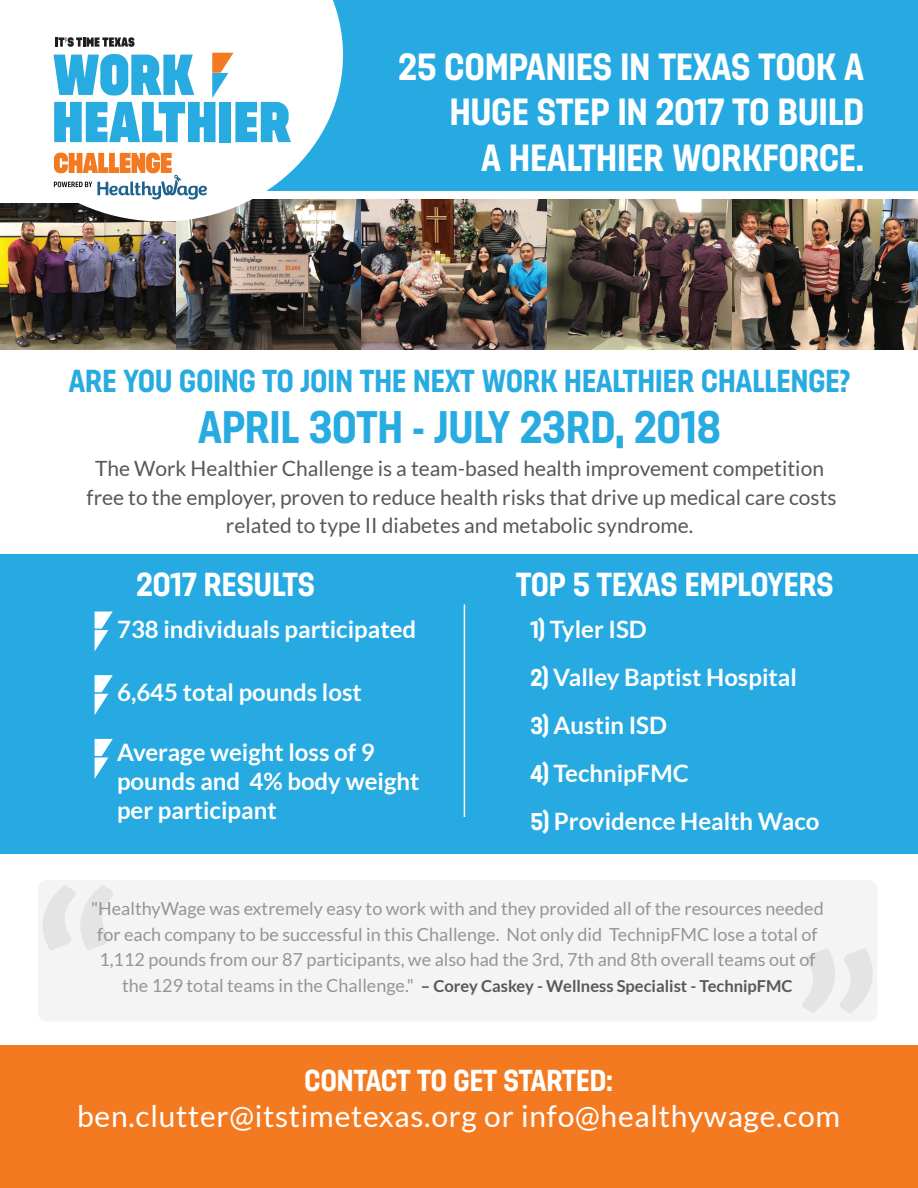
<style>
.page{position:relative;width:918px;height:1188px;background:#fff}
.page>*{position:absolute;margin:0;border:0;box-sizing:border-box;transform-origin:0 0}
.t1{font:700 45.15px "Dezen Pro";letter-spacing:.025em;color:#28abe1}
.t2{font:700 37.5px/45.3px "Dezen Pro";letter-spacing:.025em;color:#fff;text-align:right}
.t3{font:700 33px "Dezen Pro";letter-spacing:.025em;color:#fff}
.t4{font:700 31.5px "Dezen Pro";letter-spacing:.025em;color:#28abe1}
.t5{font:30px "Lato";letter-spacing:.025em;color:#fff}
.t6{font:700 30px "Dezen Pro";letter-spacing:.02em;color:#fff}
.t7{font:700 24px/28.8px "Lato";color:#fff}
.t8{font:21px/28.5px "Lato";color:#57585a;text-align:center}
.t9{font:18px/25.5px "Lato";color:#939598;text-align:center}
.t10{font:700 16.5px "Lato";color:#57585a}
.s1{font-size:38.1px}
.s2{font-family:"Dezen Pro"}
.s3{font-weight:400;font-size:18px;color:#939598}
</style>
<div class="page">
<img style="left:0;top:199px;width:918px;height:150px">
<div style="left:0;top:555px;width:918px;height:299px;background:#26aae1"></div>
<div style="left:0;top:1046px;width:918px;height:142px;background:#f47a21"></div>
<div style="left:0;top:0;width:918px;height:191px;background:#26aae1"></div>
<svg style="left:0;top:0;width:343px;height:221px;fill:#fff"></svg>
<svg style="left:53px;top:53px;width:238px;height:89px"></svg>
<svg style="left:55px;top:37px;width:79px;height:10px"></svg>
<svg style="left:54px;top:153px;width:153px;height:47px;background:#e0c9b7"></svg>
<div style="left:38px;top:880px;width:839px;height:142px;background:#f4f4f4;border-radius:9px"></div>
<svg style="left:43px;top:885px;width:70px;height:65px"></svg>
<svg style="left:803px;top:948px;width:70px;height:65px"></svg>
<svg style="left:95px;top:675px;width:18px;height:40px"></svg>
<svg style="left:95px;top:612px;width:18px;height:39px"></svg>
<svg style="left:95px;top:739px;width:18px;height:39px"></svg>
<hr style="left:464px;top:604px;width:1px;height:213px;background:#fff">
<h2 class="t2" style="left:399px;top:44px;width:466px">25 COMPANIES IN TEXAS TOOK A<br>HUGE STEP IN 2017 TO BUILD<br>A HEALTHIER WORKFORCE<span class="s1">.</span></h2>
<h3 class="t4" style="left:69px;top:363px;width:782px">ARE YOU GOING TO JOIN THE NEXT WORK HEALTHIER CHALLENGE?</h3>
<h1 class="t1" style="left:199px;top:402px;width:523px">APRIL 30TH - JULY 23RD, 2018</h1>
<p class="t8" style="left:87px;top:454px;width:752px">The Work Healthier Challenge is a team-based health improvement competition free to the employer, proven to reduce health risks that drive up medical care costs related to type II diabetes and metabolic syndrome.</p>
<h3 class="t3" style="left:137px;top:566px;width:179px">2017 RESULTS</h3>
<h3 class="t3" style="left:516px;top:566px;width:318px">TOP 5 TEXAS EMPLOYERS</h3>
<h3 class="t7" style="left:117px;top:615px;width:301px">738 individuals participated</h3>
<h3 class="t7" style="left:531px;top:614px;width:117px"><span class="s2">1)</span> Tyler ISD</h3>
<h3 class="t7" style="left:531px;top:662px;width:267px"><span class="s2">2)</span> Valley Baptist Hospital</h3>
<h3 class="t7" style="left:531px;top:710px;width:138px"><span class="s2">3)</span> Austin ISD</h3>
<h3 class="t7" style="left:531px;top:758px;width:159px"><span class="s2">4)</span> TechnipFMC</h3>
<h3 class="t7" style="left:531px;top:806px;width:290px"><span class="s2">5)</span> Providence Health Waco</h3>
<h3 class="t7" style="left:117px;top:678px;width:246px">6,645 total pounds lost</h3>
<h3 class="t7" style="left:117px;top:738px;width:304px">Average weight loss of 9 pounds and 4% body weight per participant</h3>
<p class="t9" style="left:91px;top:896px;width:734px">"HealthyWage was extremely easy to work with and they provided all of the resources needed for each company to be successful in this Challenge. Not only did TechnipFMC lose a total of<br>1,112 pounds from our 87 participants, we also had the 3rd, 7th and 8th overall teams out of</p>
<p class="t10" style="left:122px;top:976px;width:672px"><span class="s3">the 129 total teams in the Challenge."</span> – Corey Caskey - Wellness Specialist - TechnipFMC</p>
<h3 class="t6" style="left:305px;top:1064px;width:309px">CONTACT TO GET STARTED:</h3>
<h3 class="t5" style="left:77px;top:1100px;width:765px">ben.clutter@itstimetexas.org or info@healthywage.com</h3>
</div>
